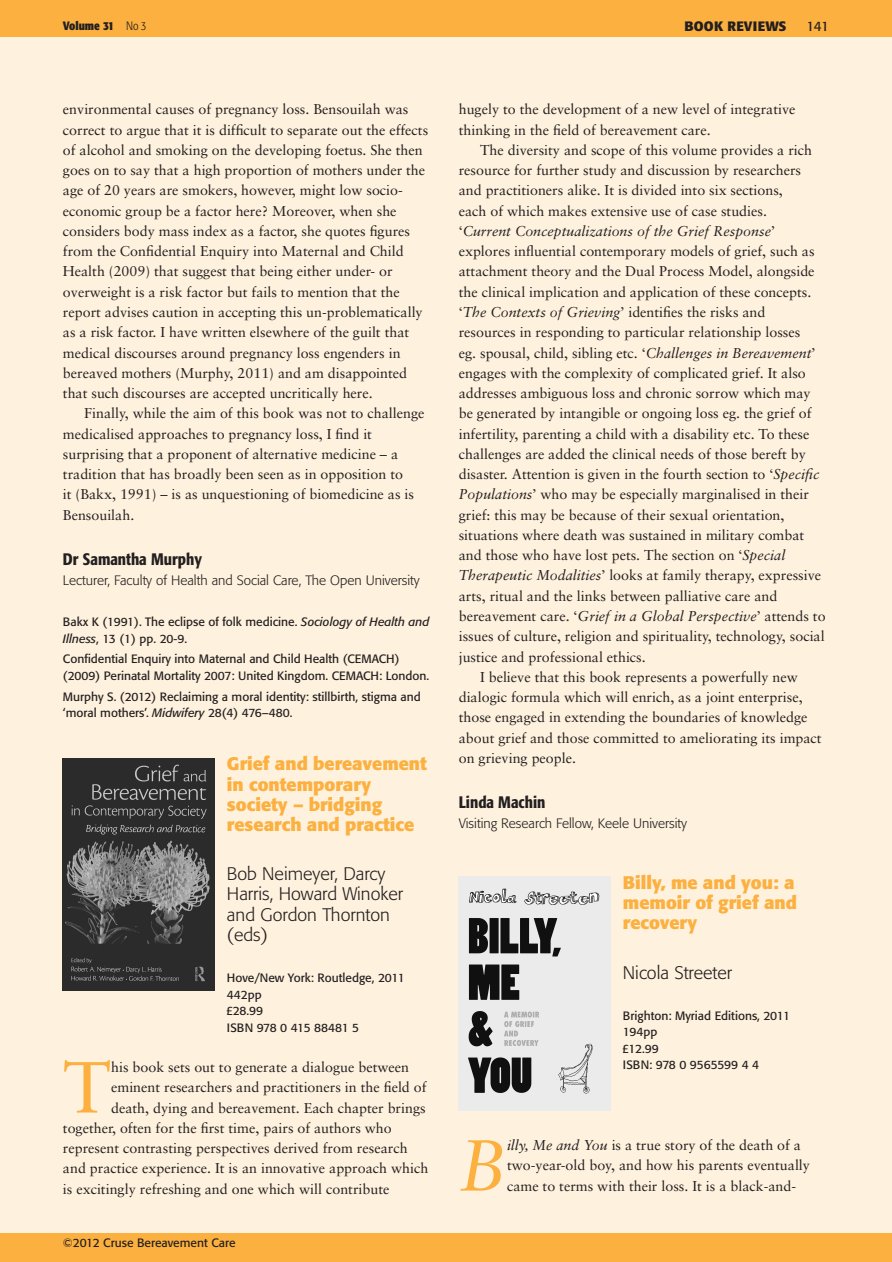
<style>
.page{position:relative;width:892px;height:1262px;background:#fff}
.page>*{position:absolute;margin:0;border:0;box-sizing:border-box;transform-origin:0 0}
.t1{font:72.3px "Sabon";color:#fbb03f}
.t2{font:italic 72.3px "Sabon";color:#fbb03f}
.t3{font:700 18px/20.2px "Formata";color:#fbb03f}
.t4{font:300 18px/20.2px "Formata";color:#231f20}
.t5{font:500 condensed 16.5px "Formata";color:#231f20}
.t6{font:14.25px/20.2px "Sabon";color:#231f20}
.t7{font:italic 14.25px "Sabon";color:#231f20}
.t8{font:300 13.5px "Formata";color:#231f20}
.t9{font:700 13.5px "Formata";color:#231f20}
.t10{font:13.5px "Formata";color:#231f20}
.t11{font:12px/16.5px "Formata";color:#231f20}
.t12{font:700 condensed 12px "Formata";color:#231f20}
.s1{font-weight:300}
.s2{font-style:italic}
.s3{font-style:normal}
</style>
<div class="page">
<div style="left:0;top:1232px;width:891px;height:29px;background:#fbb03f"></div>
<div style="left:0;top:0;width:891px;height:37px;background:#fbb03f"></div>
<div style="left:0;top:37px;width:891px;height:1195px;background:#fef1dd"></div>
<img style="left:63px;top:758px;width:151px;height:232px">
<img style="left:458px;top:876px;width:152px;height:234px">
<p class="t12" style="left:63px;top:18px;width:85px">Volume 31 <span class="s1">No 3</span></p>
<p class="t9" style="left:684px;top:18px;width:103px">BOOK REVIEWS</p>
<p class="t10" style="left:806px;top:18px;width:24px">141</p>
<p class="t6" style="left:63px;top:99px;width:366px">environmental causes of pregnancy loss. Bensouilah was correct to argue that it is difficult to separate out the effects of alcohol and smoking on the developing foetus. She then goes on to say that a high proportion of mothers under the age of 20 years are smokers, however, might low socio&shy;economic group be a factor here? Moreover, when she considers body mass index as a factor, she quotes figures from the Confidential Enquiry into Maternal and Child Health (2009) that suggest that being either under- or overweight is a risk factor but fails to mention that the report advises caution in accepting this un-problematically as a risk factor. I have written elsewhere of the guilt that medical discourses around pregnancy loss engenders in bereaved mothers (Murphy, 2011) and am disappointed that such discourses are accepted uncritically here.</p>
<p class="t6" style="left:63px;top:403px;width:363px;text-indent:21px">Finally, while the aim of this book was not to challenge medicalised approaches to pregnancy loss, I find it surprising that a proponent of alternative medicine – a tradition that has broadly been seen as in opposition to<br>it (Bakx, 1991) – is as unquestioning of biomedicine as is Bensouilah.</p>
<p class="t5" style="left:63px;top:548px;width:140px">Dr Samantha Murphy</p>
<p class="t8" style="left:63px;top:572px;width:358px">Lecturer, Faculty of Health and Social Care, The Open University</p>
<p class="t11" style="left:63px;top:613px;width:368px">Bakx K (1991). The eclipse of folk medicine. <span class="s2">Sociology of Health and<br>Illness</span>, 13 (1) pp. 20-9.</p>
<p class="t11" style="left:63px;top:650px;width:368px">Confidential Enquiry into Maternal and Child Health (CEMACH) (2009) Perinatal Mortality 2007: United Kingdom. CEMACH: London.</p>
<p class="t11" style="left:63px;top:688px;width:359px">Murphy S. (2012) Reclaiming a moral identity: stillbirth, stigma and ‘moral mothers’. <span class="s2">Midwifery</span> 28(4) 476–480.</p>
<p class="t3" style="left:227px;top:753px;width:201px">Grief and bereavement in contemporary society – bridging research and practice</p>
<p class="t4" style="left:227px;top:863px;width:177px">Bob Neimeyer, Darcy<br>Harris, Howard Winoker and Gordon Thornton (eds)</p>
<p class="t11" style="left:227px;top:969px;width:179px">Hove/New York: Routledge, 2011<br>442pp<br>£28.99<br>ISBN 978 0 415 88481 5</p>
<h1 class="t1" style="left:63px;top:1044px;width:50px">T</h1>
<p class="t6" style="left:111px;top:1056px;width:299px">his book sets out to generate a dialogue between</p>
<p class="t6" style="left:111px;top:1076px;width:317px">eminent researchers and practitioners in the field of</p>
<p class="t6" style="left:111px;top:1097px;width:316px">death, dying and bereavement. Each chapter brings</p>
<p class="t6" style="left:63px;top:1117px;width:330px">together, often for the first time, pairs of authors who</p>
<p class="t6" style="left:63px;top:1137px;width:346px">represent contrasting perspectives derived from research</p>
<p class="t6" style="left:63px;top:1157px;width:367px">and practice experience. It is an innovative approach which</p>
<p class="t6" style="left:63px;top:1178px;width:328px">is excitingly refreshing and one which will contribute</p>
<p class="t11" style="left:63px;top:1233px;width:174px">©2012 Cruse Bereavement Care</p>
<p class="t6" style="left:458px;top:99px;width:338px">hugely to the development of a new level of integrative thinking in the field of bereavement care.</p>
<p class="t6" style="left:480px;top:140px;width:333px">The diversity and scope of this volume provides a rich</p>
<p class="t6" style="left:458px;top:160px;width:344px">resource for further study and discussion by researchers</p>
<p class="t6" style="left:458px;top:180px;width:325px">and practitioners alike. It is divided into six sections,</p>
<p class="t6" style="left:458px;top:200px;width:309px">each of which makes extensive use of case studies.</p>
<p class="t7" style="left:458px;top:223px;width:317px"><span class="s3">‘</span>Current Conceptualizations of the Grief Response<span class="s3">’</span></p>
<p class="t6" style="left:458px;top:241px;width:357px">explores influential contemporary models of grief, such as</p>
<p class="t6" style="left:458px;top:261px;width:357px">attachment theory and the Dual Process Model, alongside</p>
<p class="t6" style="left:458px;top:281px;width:354px">the clinical implication and application of these concepts.</p>
<p class="t6" style="left:458px;top:302px;width:308px">‘<span class="s2">The Contexts of Grieving</span>’ identifies the risks and</p>
<p class="t6" style="left:458px;top:322px;width:343px">resources in responding to particular relationship losses</p>
<p class="t6" style="left:458px;top:342px;width:358px">eg. spousal, child, sibling etc. ‘<span class="s2">Challenges in Bereavement</span>’</p>
<p class="t6" style="left:458px;top:362px;width:348px">engages with the complexity of complicated grief. It also</p>
<p class="t6" style="left:458px;top:383px;width:353px">addresses ambiguous loss and chronic sorrow which may</p>
<p class="t6" style="left:458px;top:403px;width:354px">be generated by intangible or ongoing loss eg. the grief of</p>
<p class="t6" style="left:458px;top:423px;width:352px">infertility, parenting a child with a disability etc. To these</p>
<p class="t6" style="left:458px;top:443px;width:348px">challenges are added the clinical needs of those bereft by</p>
<p class="t6" style="left:458px;top:464px;width:362px">disaster. Attention is given in the fourth section to ‘<span class="s2">Specific</span></p>
<p class="t6" style="left:458px;top:484px;width:351px"><span class="s2">Populations</span>’ who may be especially marginalised in their</p>
<p class="t6" style="left:458px;top:504px;width:327px">grief: this may be because of their sexual orientation,</p>
<p class="t6" style="left:458px;top:524px;width:347px">situations where death was sustained in military combat</p>
<p class="t6" style="left:458px;top:545px;width:328px">and those who have lost pets. The section on ‘<span class="s2">Special</span></p>
<p class="t6" style="left:458px;top:565px;width:364px"><span class="s2">Therapeutic Modalities</span>’ looks at family therapy, expressive</p>
<p class="t6" style="left:458px;top:585px;width:320px">arts, ritual and the links between palliative care and</p>
<p class="t6" style="left:458px;top:605px;width:368px">bereavement care. ‘<span class="s2">Grief in a Global Perspective</span>’ attends to</p>
<p class="t6" style="left:458px;top:626px;width:367px">issues of culture, religion and spirituality, technology, social</p>
<p class="t6" style="left:458px;top:646px;width:188px">justice and professional ethics.</p>
<p class="t6" style="left:480px;top:666px;width:319px">I believe that this book represents a powerfully new</p>
<p class="t6" style="left:458px;top:686px;width:345px">dialogic formula which will enrich, as a joint enterprise,</p>
<p class="t6" style="left:458px;top:707px;width:350px">those engaged in extending the boundaries of knowledge</p>
<p class="t6" style="left:458px;top:727px;width:364px">about grief and those committed to ameliorating its impact</p>
<p class="t6" style="left:458px;top:747px;width:119px">on grieving people.</p>
<p class="t5" style="left:458px;top:791px;width:88px">Linda Machin</p>
<p class="t8" style="left:458px;top:815px;width:230px">Visiting Research Fellow, Keele University</p>
<p class="t3" style="left:622px;top:872px;width:176px">Billy, me and you: a memoir of grief and recovery</p>
<p class="t4" style="left:622px;top:962px;width:111px">Nicola Streeter</p>
<p class="t11" style="left:622px;top:1006px;width:169px">Brighton: Myriad Editions, 2011<br>194pp<br>£12.99<br>ISBN: 978 0 9565599 4 4</p>
<h1 class="t2" style="left:458px;top:1123px;width:50px">B</h1>
<p class="t6" style="left:507px;top:1134px;width:304px"><span class="s2">illy, Me and You</span> is a true story of the death of a two-year-old boy, and how his parents eventually came to terms with their loss. It is a black-and-</p>
</div>
